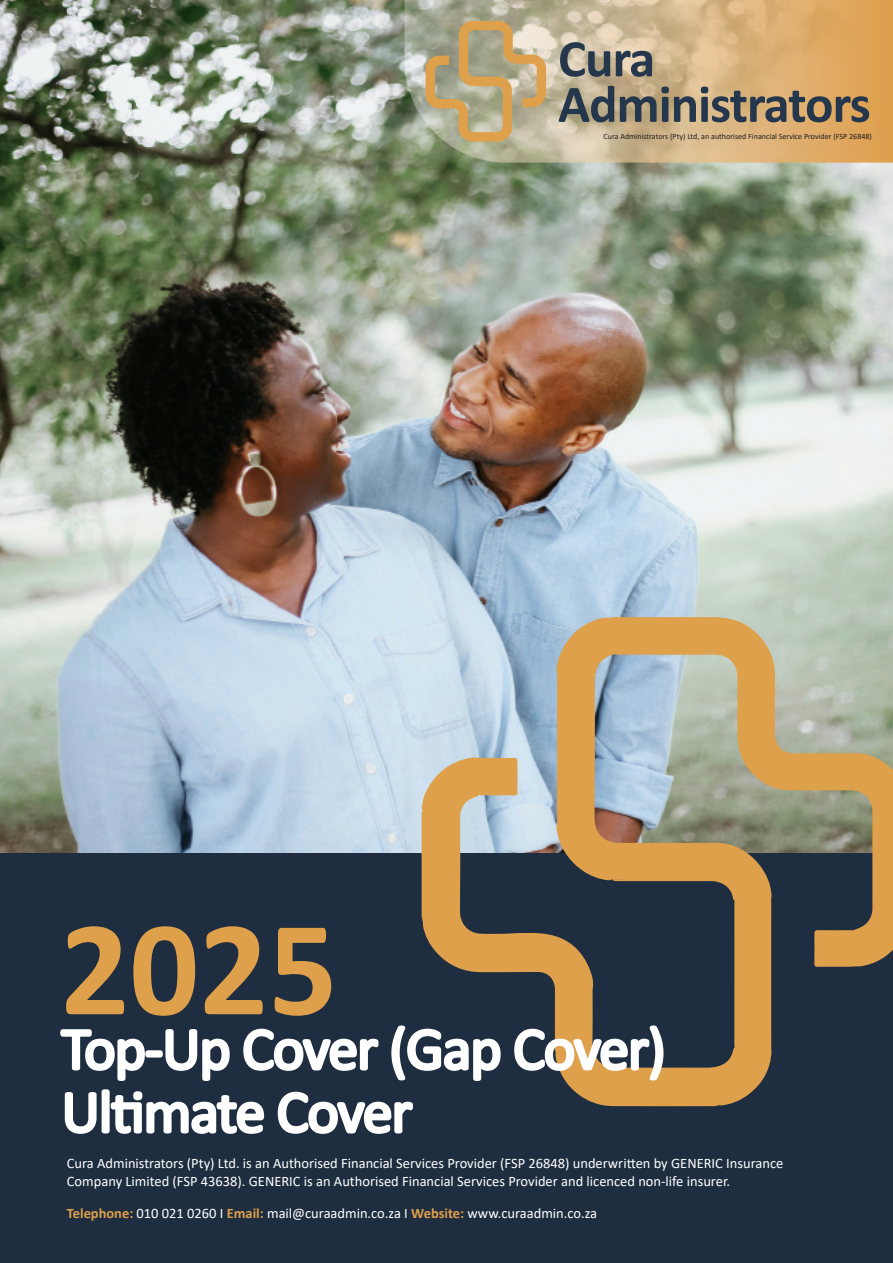
<style>
.page{position:relative;width:893px;height:1263px;background:#fff}
.page>*{position:absolute;margin:0;border:0;box-sizing:border-box;transform-origin:0 0}
.t1{font:700 136.65px "Calibri";color:#dea04b}
.t2{font:14.4px/17.4px "Calibri";color:#fff}
.t3{font:8.1px "Calibri";color:#231f20}
.s1{font-weight:700;color:#dea04b}
</style>
<div class="page">
<img style="left:0;top:0;width:893px;height:853px">
<div style="left:0;top:853px;width:893px;height:410px;background:#1e2d3f"></div>
<svg style="left:422px;top:617px;width:471px;height:489px"></svg>
<svg style="left:405px;top:0;width:488px;height:163px;background:#cfb182"></svg>
<svg style="left:425px;top:21px;width:121px;height:121px;background:#bdab83"></svg>
<svg style="left:560px;top:42px;width:50px;height:35px;background:#868580"></svg>
<svg style="left:616px;top:51px;width:36px;height:26px"></svg>
<svg style="left:559px;top:86px;width:55px;height:36px;background:#747670"></svg>
<svg style="left:620px;top:87px;width:249px;height:35px;background:#8c7c65"></svg>
<svg style="left:60px;top:1029px;width:170px;height:52px"></svg>
<svg style="left:243px;top:1029px;width:135px;height:42px"></svg>
<svg style="left:391px;top:1025px;width:110px;height:56px"></svg>
<svg style="left:514px;top:1025px;width:149px;height:55px"></svg>
<svg style="left:65px;top:1089px;width:199px;height:45px"></svg>
<svg style="left:278px;top:1092px;width:135px;height:42px"></svg>
<p class="t3" style="left:603px;top:131px;width:270px">Cura Administrators (Pty) Ltd, an authorised Financial Service Provider (FSP 26848)</p>
<h1 class="t1" style="left:60px;top:872px;width:279px">2025</h1>
<p class="t2" style="left:67px;top:1154px;width:718px">Cura Administrators (Pty) Ltd. is an Authorised Financial Services Provider (FSP 26848) underwritten by GENERIC Insurance<br>Company Limited (FSP 43638). GENERIC is an Authorised Financial Services Provider and licenced non-life insurer.</p>
<p class="t2" style="left:67px;top:1204px;width:532px"><span class="s1">Telephone:</span> 010 021 0260 I <span class="s1">Email:</span> mail@curaadmin.co.za I <span class="s1">Website:</span> www.curaadmin.co.za</p>
</div>
